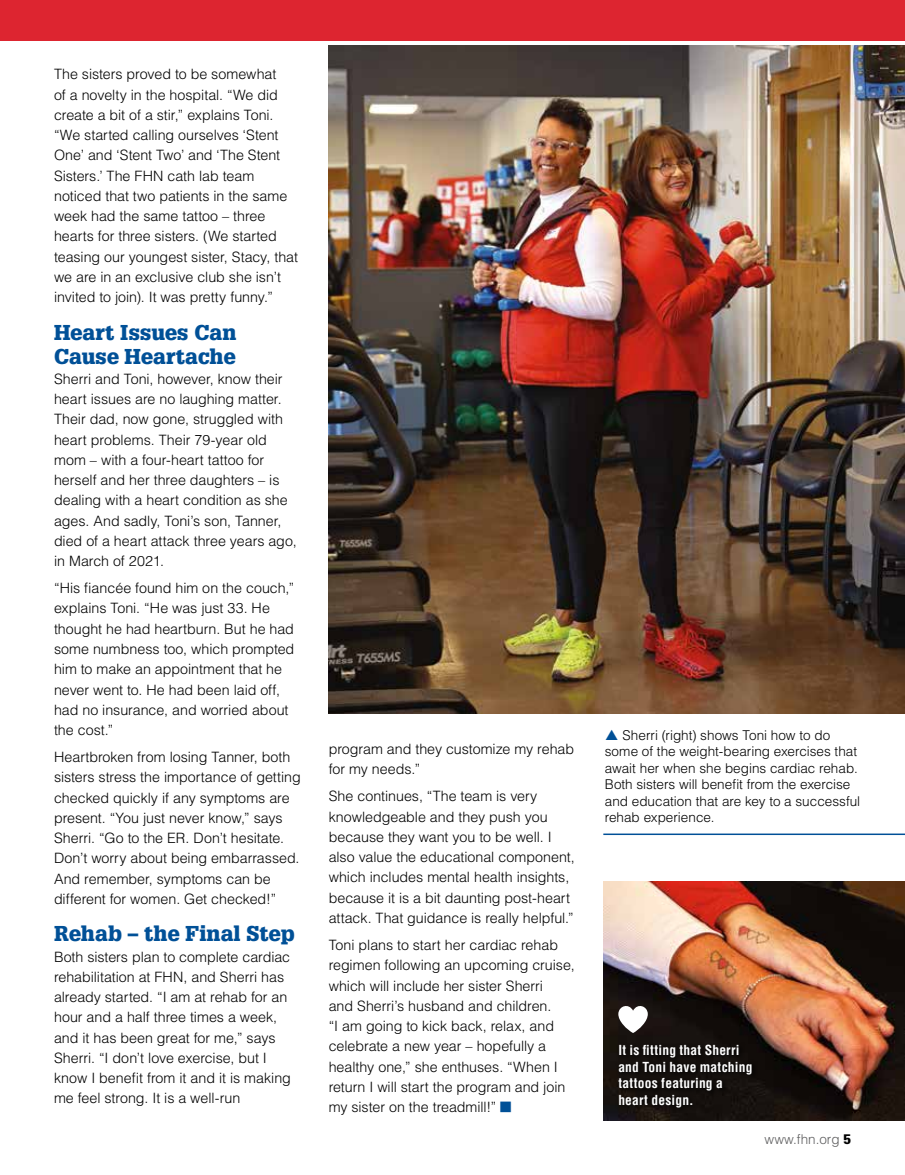
<style>
.page{position:relative;width:905px;height:1175px;background:#fff}
.page>*{position:absolute;margin:0;border:0;box-sizing:border-box;transform-origin:0 0}
.t1{font:900 21px/24px "Glypha LT Std";letter-spacing:.005em;color:#005097}
.t2{font:300 14.25px/20.2px "Helvetica LT Std";color:#000}
.t3{font:300 13.5px/16.5px "Helvetica LT Std";color:#000}
.t4{font:700 condensed 13.5px/16.5px "Helvetica LT Std";letter-spacing:.015em;color:#fff}
.t5{font:300 13.5px "Helvetica LT Std";color:#5e5e5f}
.s1{font-family:"Glypha LT Std";font-weight:900;color:#000}
</style>
<div class="page">
<div style="left:0;top:0;width:904px;height:40px;background:#dd2530"></div>
<hr style="left:603px;top:833px;width:301px;height:2px;background:#005097">
<img style="left:328px;top:45px;width:576px;height:669px">
<img style="left:603px;top:881px;width:301px;height:239px">
<div style="left:615px;top:1042px;width:142px;height:71px;background:#120e0b"></div>
<svg style="left:618px;top:1006px;width:29px;height:27px"></svg>
<p class="t2" style="left:54px;top:64px;width:245px">The sisters proved to be somewhat<br>of a novelty in the hospital. “We did create a bit of a stir,” explains Toni. “We started calling ourselves ‘Stent One’ and ‘Stent Two’ and ‘The Stent Sisters.’ The FHN cath lab team noticed that two patients in the same week had the same tattoo – three hearts for three sisters. (We started teasing our youngest sister, Stacy, that we are in an exclusive club she isn’t invited to join). It was pretty funny.”</p>
<h1 class="t1" style="left:54px;top:320px;width:184px">Heart Issues Can<br>Cause Heartache</h1>
<p class="t2" style="left:54px;top:368px;width:244px">Sherri and Toni, however, know their heart issues are no laughing matter.<br>Their dad, now gone, struggled with heart problems. Their 79-year old mom – with a four-heart tattoo for herself and her three daughters – is dealing with a heart condition as she ages. And sadly, Toni’s son, Tanner, died of a heart attack three years ago, in March of 2021.</p>
<p class="t2" style="left:54px;top:578px;width:242px">“His fiancée found him on the couch,” explains Toni. “He was just 33. He thought he had heartburn. But he had some numbness too, which prompted him to make an appointment that he never went to. He had been laid off, had no insurance, and worried about the cost.”</p>
<p class="t2" style="left:54px;top:746px;width:248px">Heartbroken from losing Tanner, both sisters stress the importance of getting checked quickly if any symptoms are present. “You just never know,” says Sherri. “Go to the ER. Don’t hesitate.<br>Don’t worry about being embarrassed.<br>And remember, symptoms can be different for women. Get checked!”</p>
<h1 class="t1" style="left:54px;top:921px;width:242px">Rehab – the Final Step</h1>
<p class="t2" style="left:54px;top:946px;width:238px">Both sisters plan to complete cardiac rehabilitation at FHN, and Sherri has already started. “I am at rehab for an hour and a half three times a week, and it has been great for me,” says Sherri. “I don’t love exercise, but I know I benefit from it and it is making me feel strong. It is a well-run</p>
<p class="t2" style="left:328px;top:739px;width:247px">program and they customize my rehab for my needs.”</p>
<p class="t2" style="left:328px;top:786px;width:247px">She continues, “The team is very knowledgeable and they push you because they want you to be well. I also value the educational component, which includes mental health insights, because it is a bit daunting post-heart attack. That guidance is really helpful.”</p>
<p class="t2" style="left:328px;top:934px;width:247px">Toni plans to start her cardiac rehab regimen following an upcoming cruise, which will include her sister Sherri<br>and Sherri’s husband and children.<br>“I am going to kick back, relax, and celebrate a new year – hopefully a healthy one,” she enthuses. “When I return I will start the program and join my sister on the treadmill!”</p>
<p class="t3" style="left:605px;top:726px;width:257px;text-indent:18px">Sherri (right) shows Toni how to do some of the weight-bearing exercises that await her when she begins cardiac rehab.<br>Both sisters will benefit from the exercise and education that are key to a successful rehab experience.</p>
<p class="t4" style="left:618px;top:1042px;width:136px">It is fitting that Sherri and Toni have matching tattoos featuring a heart design.</p>
<p class="t5" style="left:764px;top:1130px;width:88px">www.fhn.org <span class="s1">5</span></p>
</div>
